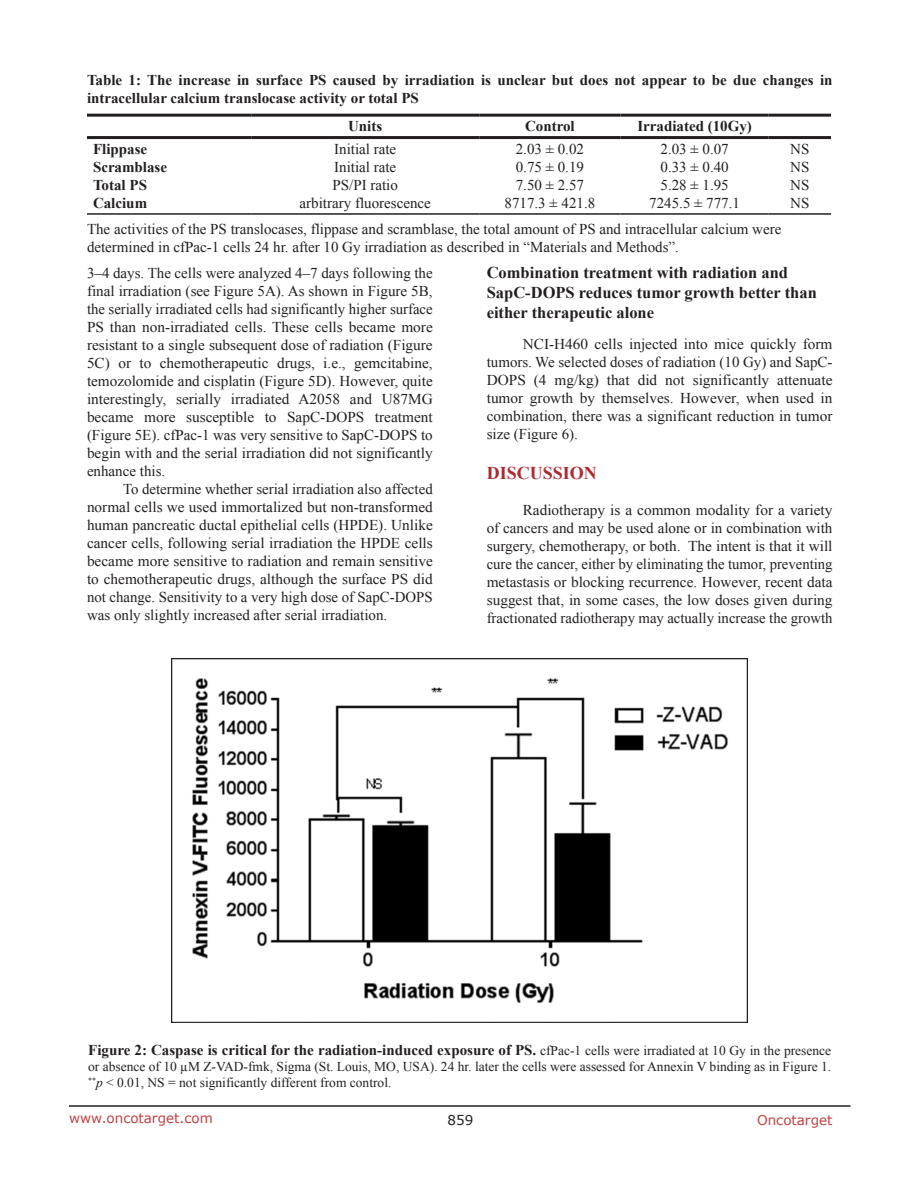
<style>
.page{position:relative;width:918px;height:1188px;background:#fff}
.page>*{position:absolute;margin:0;border:0;box-sizing:border-box;transform-origin:0 0}
.Heading{font:700 18px "Times New Roman";color:#ac2b31}
.SubHeading{font:700 16.5px/19.8px "Times New Roman";color:#231f20}
.BodyText{font:15px/18px "Times New Roman";color:#231f20;text-align:justify}
.Tabletext{font:15px/18px "Times New Roman";color:#231f20}
.TableHeading{font:700 15px/18px "Times New Roman";color:#231f20}
.Figuretrx{font:700 15px "Times New Roman";color:#231f20}
.Tabletext-2{font:700 15px "Times New Roman";color:#231f20}
.Figuretrx-2{font:13.5px/16.2px "Times New Roman";color:#231f20}
.t1{font:13.5px "Verdana";color:#c24141}
.t2{font:13.5px "Verdana";color:#231f20}
.s1{font-weight:400;font-size:13.5px}
.s2{font-style:italic}
</style>
<div class="page">
<hr style="left:69px;top:1105px;width:781px;height:2px;background:#231f20">
<hr style="left:87px;top:114px;width:164px;height:3px;background:#231f20">
<hr style="left:251px;top:114px;width:228px;height:3px;background:#231f20">
<hr style="left:479px;top:114px;width:142px;height:3px;background:#231f20">
<hr style="left:621px;top:114px;width:148px;height:3px;background:#231f20">
<hr style="left:769px;top:114px;width:62px;height:3px;background:#231f20">
<hr style="left:87px;top:136px;width:164px;height:3px;background:#231f20">
<hr style="left:251px;top:136px;width:228px;height:3px;background:#231f20">
<hr style="left:479px;top:136px;width:142px;height:3px;background:#231f20">
<hr style="left:621px;top:136px;width:148px;height:3px;background:#231f20">
<hr style="left:769px;top:136px;width:62px;height:3px;background:#231f20">
<hr style="left:87px;top:213px;width:164px;height:2px;background:#231f20">
<hr style="left:251px;top:213px;width:228px;height:2px;background:#231f20">
<hr style="left:479px;top:213px;width:142px;height:2px;background:#231f20">
<hr style="left:621px;top:213px;width:148px;height:2px;background:#231f20">
<hr style="left:769px;top:213px;width:62px;height:2px;background:#231f20">
<img style="left:172px;top:658px;width:576px;height:365px">
<p class="TableHeading" style="left:87px;top:71px;width:747px">Table 1: The increase in surface PS caused by irradiation is unclear but does not appear to be due changes in intracellular calcium translocase activity or total PS</p>
<p class="Tabletext-2" style="left:348px;top:116px;width:36px">Units</p>
<p class="Tabletext-2" style="left:525px;top:116px;width:51px">Control</p>
<p class="Tabletext-2" style="left:637px;top:116px;width:116px">Irradiated (10Gy)</p>
<p class="Tabletext-2" style="left:93px;top:138px;width:56px">Flippase</p>
<p class="Tabletext-2" style="left:93px;top:156px;width:76px">Scramblase</p>
<p class="Tabletext-2" style="left:93px;top:174px;width:56px">Total PS</p>
<p class="Tabletext-2" style="left:93px;top:192px;width:56px">Calcium</p>
<p class="Tabletext" style="left:334px;top:140px;width:64px">Initial rate</p>
<p class="Tabletext" style="left:334px;top:158px;width:64px">Initial rate</p>
<p class="Tabletext" style="left:333px;top:176px;width:67px">PS/PI ratio</p>
<p class="Tabletext" style="left:300px;top:194px;width:133px">arbitrary fluorescence</p>
<p class="Tabletext" style="left:790px;top:140px;width:21px">NS</p>
<p class="Tabletext" style="left:790px;top:158px;width:21px">NS</p>
<p class="Tabletext" style="left:790px;top:176px;width:21px">NS</p>
<p class="Tabletext" style="left:790px;top:194px;width:21px">NS</p>
<p class="Tabletext" style="left:516px;top:140px;width:70px">2.03 ± 0.02</p>
<p class="Tabletext" style="left:516px;top:158px;width:70px">0.75 ± 0.19</p>
<p class="Tabletext" style="left:516px;top:176px;width:70px">7.50 ± 2.57</p>
<p class="Tabletext" style="left:505px;top:194px;width:92px">8717.3 ± 421.8</p>
<p class="Tabletext" style="left:661px;top:140px;width:70px">2.03 ± 0.07</p>
<p class="Tabletext" style="left:661px;top:158px;width:70px">0.33 ± 0.40</p>
<p class="Tabletext" style="left:661px;top:176px;width:70px">5.28 ± 1.95</p>
<p class="Tabletext" style="left:649px;top:194px;width:92px">7245.5 ± 777.1</p>
<p class="Tabletext" style="left:87px;top:220px;width:696px">The activities of the PS translocases, flippase and scramblase, the total amount of PS and intracellular calcium were determined in cfPac-1 cells 24 hr. after 10 Gy irradiation as described in “Materials and Methods”.</p>
<p class="BodyText" style="left:87px;top:263px;width:347px">3–4 days. The cells were analyzed 4–7 days following the final irradiation (see Figure 5A). As shown in Figure 5B, the serially irradiated cells had significantly higher surface PS than non-irradiated cells. These cells became more resistant to a single subsequent dose of radiation (Figure 5C) or to chemotherapeutic drugs, i.e., gemcitabine, temozolomide and cisplatin (Figure 5D). However, quite interestingly, serially irradiated A2058 and U87MG became more susceptible to SapC-DOPS treatment (Figure 5E). cfPac-1 was very sensitive to SapC-DOPS to begin with and the serial irradiation did not significantly enhance this.</p>
<p class="BodyText" style="left:87px;top:479px;width:347px;text-indent:36px">To determine whether serial irradiation also affected normal cells we used immortalized but non-transformed human pancreatic ductal epithelial cells (HPDE). Unlike cancer cells, following serial irradiation the HPDE cells became more sensitive to radiation and remain sensitive to chemotherapeutic drugs, although the surface PS did not change. Sensitivity to a very high dose of SapC-DOPS was only slightly increased after serial irradiation.</p>
<p class="SubHeading" style="left:487px;top:263px;width:332px">Combination treatment with radiation and<br>SapC-DOPS reduces tumor growth better than either therapeutic alone</p>
<p class="BodyText" style="left:487px;top:335px;width:347px;text-indent:36px">NCI-H460 cells injected into mice quickly form tumors. We selected doses of radiation (10 Gy) and SapC-DOPS (4 mg/kg) that did not significantly attenuate tumor growth by themselves. However, when used in combination, there was a significant reduction in tumor size (Figure 6).</p>
<p class="Heading" style="left:487px;top:461px;width:112px">DISCUSSION</p>
<p class="BodyText" style="left:487px;top:501px;width:347px;text-indent:36px">Radiotherapy is a common modality for a variety of cancers and may be used alone or in combination with surgery, chemotherapy, or both. The intent is that it will cure the cancer, either by eliminating the tumor, preventing metastasis or blocking recurrence. However, recent data suggest that, in some cases, the low doses given during fractionated radiotherapy may actually increase the growth</p>
<p class="Figuretrx" style="left:88px;top:1039px;width:745px">Figure 2: Caspase is critical for the radiation-induced exposure of PS. <span class="s1">cfPac-1 cells were irradiated at 10 Gy in the presence</span></p>
<p class="Figuretrx-2" style="left:88px;top:1058px;width:745px">or absence of 10 µM Z-VAD-fmk, Sigma (St. Louis, MO, USA). 24 hr. later the cells were assessed for Annexin V binding as in Figure 1. <sup>**</sup><span class="s2">p</span> &lt; 0.01, NS = not significantly different from control.</p>
<p class="t1" style="left:69px;top:1109px;width:145px">www.oncotarget.com</p>
<p class="t2" style="left:448px;top:1111px;width:27px">859</p>
<p class="t1" style="left:757px;top:1111px;width:77px">Oncotarget</p>
</div>
